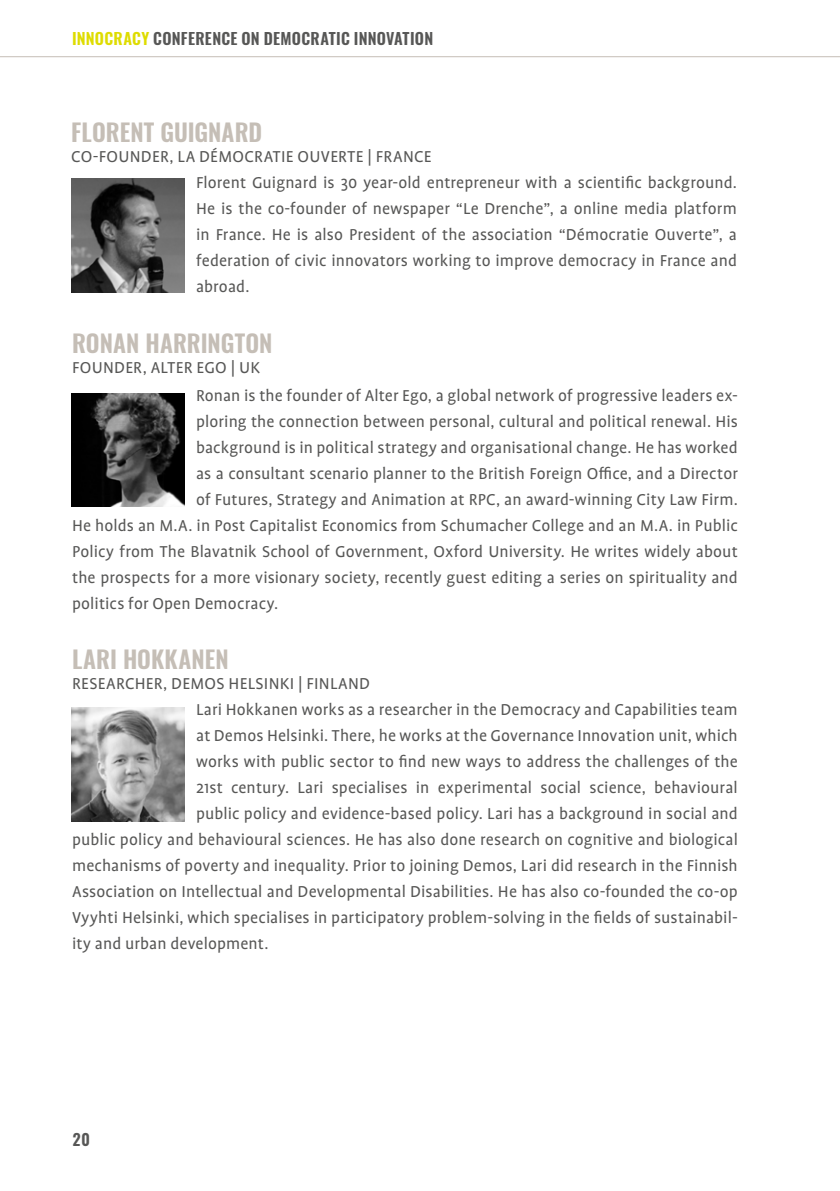
<style>
.page{position:relative;width:840px;height:1191px;background:#fff}
.page>*{position:absolute;margin:0;border:0;box-sizing:border-box;transform-origin:0 0}
.t1{font:600 24px "Oswald";color:#c5beb6}
.t2{font:18px/26px "Profile Pro";letter-spacing:.005em;color:#575756}
.t3{font:600 16px "Oswald";letter-spacing:.015em;color:#575756}
.s1{color:#dedc00}
</style>
<div class="page">
<hr style="left:0;top:56px;width:839px;height:1px;background:#c5beb6">
<img style="left:71px;top:393px;width:114px;height:114px">
<img style="left:71px;top:708px;width:114px;height:113px">
<img style="left:71px;top:179px;width:114px;height:113px">
<p class="t3" style="left:72px;top:28px;width:362px"><span class="s1">INNOCRACY</span> CONFERENCE ON DEMOCRATIC INNOVATION</p>
<h1 class="t1" style="left:71px;top:116px;width:192px">FLORENT GUIGNARD</h1>
<p class="t2" style="left:196px;top:145px;width:542px;text-indent:-125px">CO-FOUNDER, LA DÉMOCRATIE OUVERTE | FRANCE<br>Florent Guignard is 30 year-old entrepreneur with a scientific background.<br>He is the co-founder of newspaper “Le Drenche”, a online media platform in France. He is also President of the association “Démocratie Ouverte”, a federation of civic innovators working to improve democracy in France and abroad.</p>
<h1 class="t1" style="left:72px;top:326px;width:202px">RONAN HARRINGTON</h1>
<p class="t2" style="left:196px;top:354px;width:543px;line-height:28px;text-indent:-124px">FOUNDER, ALTER EGO | UK<br>Ronan is the founder of Alter Ego, a global network of progressive leaders ex-</p>
<p class="t2" style="left:196px;top:409px;width:543px">ploring the connection between personal, cultural and political renewal. His</p>
<p class="t2" style="left:196px;top:435px;width:543px">background is in political strategy and organisational change. He has worked</p>
<p class="t2" style="left:196px;top:461px;width:543px">as a consultant scenario planner to the British Foreign Office, and a Director</p>
<p class="t2" style="left:196px;top:487px;width:543px">of Futures, Strategy and Animation at RPC, an award-winning City Law Firm.</p>
<p class="t2" style="left:72px;top:513px;width:667px">He holds an M.A. in Post Capitalist Economics from Schumacher College and an M.A. in Public</p>
<p class="t2" style="left:72px;top:539px;width:667px">Policy from The Blavatnik School of Government, Oxford University. He writes widely about</p>
<p class="t2" style="left:72px;top:565px;width:666px">the prospects for a more visionary society, recently guest editing a series on spirituality and</p>
<p class="t2" style="left:72px;top:591px;width:207px">politics for Open Democracy.</p>
<h1 class="t1" style="left:72px;top:643px;width:158px">LARI HOKKANEN</h1>
<p class="t2" style="left:72px;top:671px;width:299px">RESEARCHER, DEMOS HELSINKI | FINLAND</p>
<p class="t2" style="left:196px;top:697px;width:543px">Lari Hokkanen works as a researcher in the Democracy and Capabilities team</p>
<p class="t2" style="left:196px;top:723px;width:543px">at Demos Helsinki. There, he works at the Governance Innovation unit, which</p>
<p class="t2" style="left:196px;top:749px;width:543px">works with public sector to find new ways to address the challenges of the</p>
<p class="t2" style="left:196px;top:775px;width:543px">21st century. Lari specialises in experimental social science, behavioural</p>
<p class="t2" style="left:196px;top:801px;width:543px">public policy and evidence-based policy. Lari has a background in social and</p>
<p class="t2" style="left:72px;top:827px;width:667px">public policy and behavioural sciences. He has also done research on cognitive and biological</p>
<p class="t2" style="left:72px;top:853px;width:667px">mechanisms of poverty and inequality. Prior to joining Demos, Lari did research in the Finnish</p>
<p class="t2" style="left:72px;top:879px;width:666px">Association on Intellectual and Developmental Disabilities. He has also co-founded the co-op</p>
<p class="t2" style="left:72px;top:905px;width:667px">Vyyhti Helsinki, which specialises in participatory problem-solving in the fields of sustainabil-</p>
<p class="t2" style="left:72px;top:931px;width:198px">ity and urban development.</p>
<p class="t3" style="left:73px;top:1128px;width:19px">20</p>
</div>
